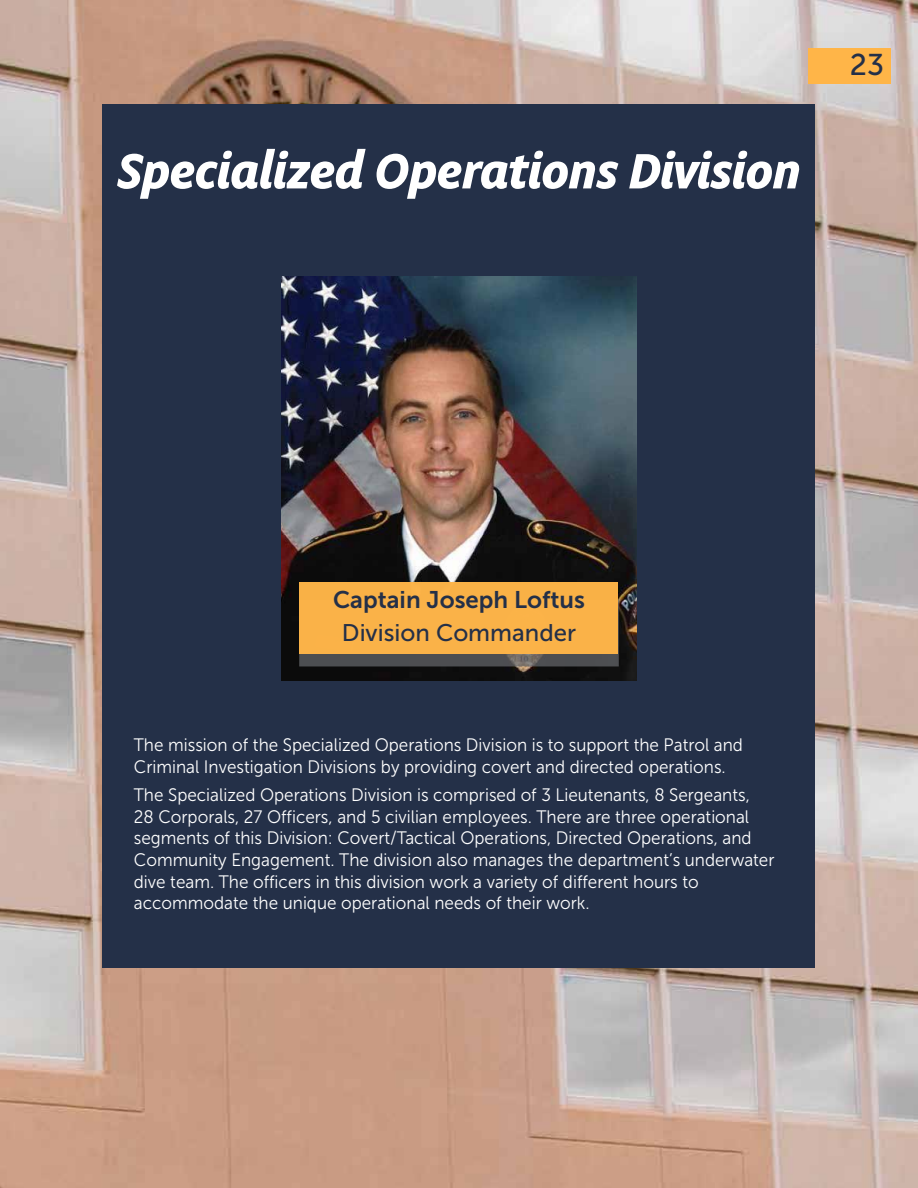
<style>
.page{position:relative;width:918px;height:1188px;background:#fff}
.page>*{position:absolute;margin:0;border:0;box-sizing:border-box;transform-origin:0 0}
.t1{font:italic 700 51px "Obliqua Sans";letter-spacing:-.01em;color:#fff}
.t2{font:30px "Museo Sans 500";color:#243048}
.t3{font:24px "Museo Sans 700";color:#243048}
.t4{font:24px "Museo Sans 500";color:#243048}
.t5{font:18px/21.6px "Museo Sans 300";color:#fff;scale:.95 1}
</style>
<div class="page">
<img style="left:0;top:0;width:918px;height:1188px">
<div style="left:103px;top:105px;width:712px;height:863px;background:#243048"></div>
<div style="left:809px;top:49px;width:82px;height:35px;background:#ffb548"></div>
<img style="left:281px;top:277px;width:356px;height:403px">
<svg style="left:299px;top:600px;width:320px;height:66px;background:#525252"></svg>
<div style="left:300px;top:582px;width:318px;height:72px;background:#ffb548"></div>
<h1 class="t1" style="left:117px;top:142px;width:686px">Specialized Operations Division</h1>
<h2 class="t2" style="left:850px;top:48px;width:36px">23</h2>
<h3 class="t3" style="left:333px;top:586px;width:253px">Captain Joseph Loftus</h3>
<h3 class="t4" style="left:342px;top:619px;width:236px">Division Commander</h3>
<p class="t5" style="left:134px;top:734px;width:643px">The mission of the Specialized Operations Division is to support the Patrol and<br>Criminal Investigation Divisions by providing covert and directed operations.</p>
<p class="t5" style="left:134px;top:784px;width:676px">The Specialized Operations Division is comprised of 3 Lieutenants, 8 Sergeants,<br>28 Corporals, 27 Officers, and 5 civilian employees. There are three operational segments of this Division: Covert/Tactical Operations, Directed Operations, and Community Engagement. The division also manages the department’s underwater dive team. The officers in this division work a variety of different hours to accommodate the unique operational needs of their work.</p>
</div>
